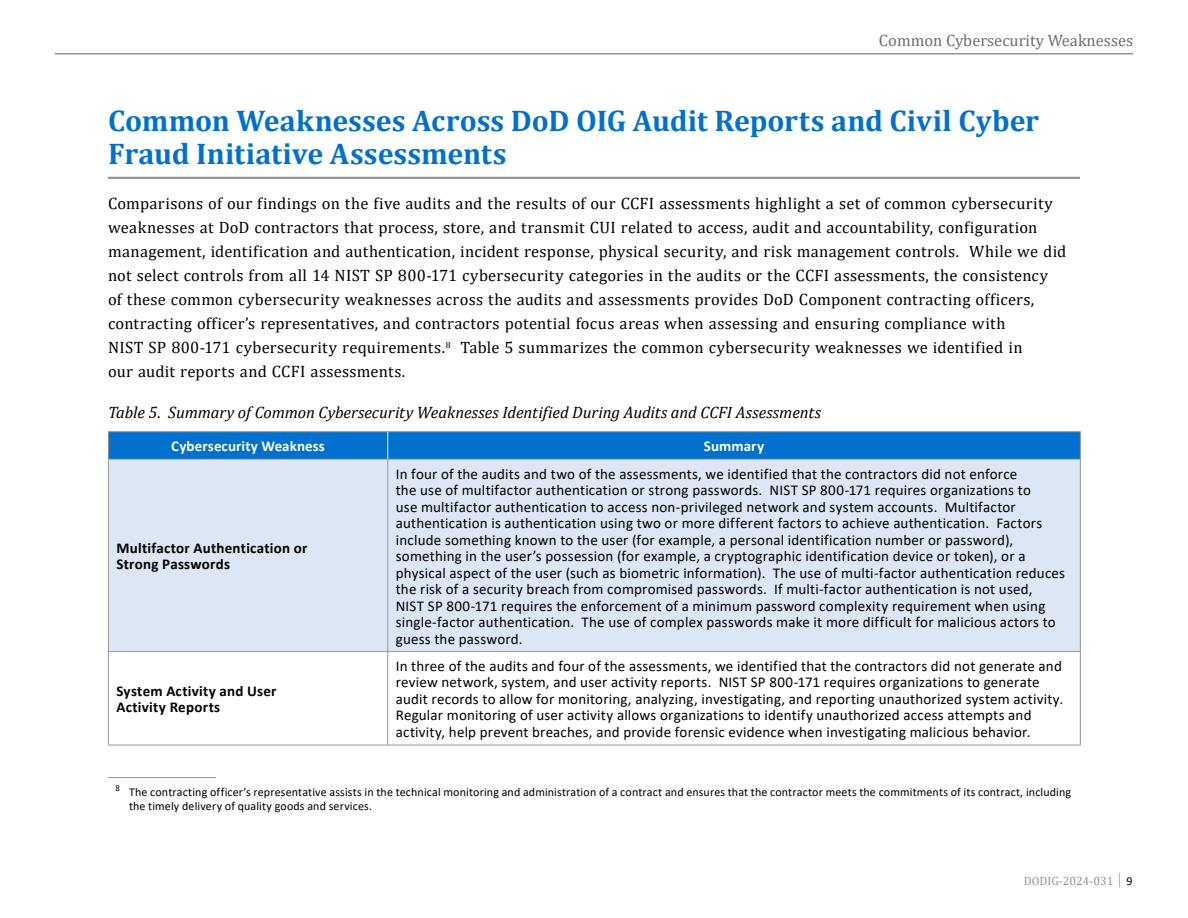
<style>
.page{position:relative;width:1188px;height:918px;background:#fff}
.page>*{position:absolute;margin:0;border:0;box-sizing:border-box;transform-origin:0 0}
.t1{font:700 30px/33px "Cambria";color:#0070ce}
.t2{font:16.5px/24px "Cambria";letter-spacing:.015em;color:#000}
.t3{font:italic 16.5px "Cambria";letter-spacing:-.005em;color:#000}
.t4{font:16.5px "Cambria";color:#6d6e71}
.t5{font:15px/16.5px "Calibri";letter-spacing:.015em;color:#000}
.t6{font:700 15px/16.5px "Calibri";letter-spacing:.015em;color:#000}
.t7{font:700 15px "Calibri";letter-spacing:.005em;color:#fff}
.t8{font:12px/14.4px "Calibri";letter-spacing:.01em;color:#000}
.t9{font:12px "Cambria";color:#939598}
.s1{font-family:"Calibri";color:#000}
</style>
<div class="page">
<hr style="left:55px;top:53px;width:1078px;height:1px;background:#939598">
<hr style="left:108px;top:177px;width:972px;height:2px;background:#939598">
<div style="left:109px;top:460px;width:971px;height:191px;background:#dde6f4"></div>
<svg style="left:109px;top:652px;width:971px;height:93px"></svg>
<hr style="left:108px;top:431px;width:280px;height:1px;background:#939598">
<hr style="left:388px;top:431px;width:693px;height:1px;background:#939598">
<hr style="left:108px;top:459px;width:280px;height:1px;background:#939598">
<hr style="left:388px;top:459px;width:693px;height:1px;background:#939598">
<hr style="left:1080px;top:460px;width:1px;height:192px;background:#939598">
<hr style="left:108px;top:652px;width:1px;height:93px;background:#939598">
<hr style="left:387px;top:652px;width:1px;height:93px;background:#939598">
<hr style="left:1080px;top:652px;width:1px;height:93px;background:#939598">
<hr style="left:387px;top:460px;width:1px;height:191px;background:#939598">
<svg style="left:108px;top:432px;width:973px;height:27px;background:#0370cc"></svg>
<hr style="left:108px;top:460px;width:1px;height:191px;background:#939598">
<hr style="left:108px;top:651px;width:280px;height:1px;background:#939598">
<hr style="left:388px;top:651px;width:692px;height:1px;background:#939598">
<hr style="left:108px;top:745px;width:280px;height:1px;background:#939598">
<hr style="left:388px;top:745px;width:693px;height:1px;background:#939598">
<hr style="left:108px;top:777px;width:108px;height:1px;background:#939598">
<p class="t4" style="left:879px;top:31px;width:256px">Common Cybersecurity Weaknesses</p>
<h1 class="t1" style="left:108px;top:104px;width:933px">Common Weaknesses Across DoD OIG Audit Reports and Civil Cyber<br>Fraud Initiative Assessments</h1>
<p class="t2" style="left:108px;top:191px;width:960px">Comparisons of our findings on the five audits and the results of our CCFI assessments highlight a set of common cybersecurity weaknesses at DoD contractors that process, store, and transmit CUI related to access, audit and accountability, configuration management, identification and authentication, incident response, physical security, and risk management controls. While we did not select controls from all 14 NIST SP 800-171 cybersecurity categories in the audits or the CCFI assessments, the consistency<br>of these common cybersecurity weaknesses across the audits and assessments provides DoD Component contracting officers, contracting officer’s representatives, and contractors potential focus areas when assessing and ensuring compliance with<br>NIST SP 800-171 cybersecurity requirements.<sup>8</sup> Table 5 summarizes the common cybersecurity weaknesses we identified in<br>our audit reports and CCFI assessments.</p>
<p class="t3" style="left:108px;top:401px;width:715px">Table 5. Summary of Common Cybersecurity Weaknesses Identified During Audits and CCFI Assessments</p>
<p class="t7" style="left:171px;top:435px;width:155px">Cybersecurity Weakness</p>
<p class="t7" style="left:704px;top:435px;width:62px">Summary</p>
<p class="t6" style="left:116px;top:539px;width:193px">Multifactor Authentication or<br>Strong Passwords</p>
<p class="t6" style="left:116px;top:682px;width:162px">System Activity and User<br>Activity Reports</p>
<p class="t5" style="left:396px;top:465px;width:671px">In four of the audits and two of the assessments, we identified that the contractors did not enforce<br>the use of multifactor authentication or strong passwords. NIST SP 800-171 requires organizations to<br>use multifactor authentication to access non-privileged network and system accounts. Multifactor authentication is authentication using two or more different factors to achieve authentication. Factors include something known to the user (for example, a personal identification number or password), something in the user’s possession (for example, a cryptographic identification device or token), or a physical aspect of the user (such as biometric information). The use of multi-factor authentication reduces the risk of a security breach from compromised passwords. If multi-factor authentication is not used,<br>NIST SP 800-171 requires the enforcement of a minimum password complexity requirement when using single‑factor authentication. The use of complex passwords make it more difficult for malicious actors to guess the password.</p>
<p class="t5" style="left:396px;top:657px;width:669px">In three of the audits and four of the assessments, we identified that the contractors did not generate and review network, system, and user activity reports. NIST SP 800-171 requires organizations to generate audit records to allow for monitoring, analyzing, investigating, and reporting unauthorized system activity.<br>Regular monitoring of user activity allows organizations to identify unauthorized access attempts and activity, help prevent breaches, and provide forensic evidence when investigating malicious behavior.</p>
<p class="t8" style="left:129px;top:784px;width:944px;text-indent:-13px"><sup>8</sup> The contracting officer’s representative assists in the technical monitoring and administration of a contract and ensures that the contractor meets the commitments of its contract, including the timely delivery of quality goods and services.</p>
<p class="t9" style="left:1024px;top:873px;width:110px">DODIG-2024-031 │ <span class="s1">9</span></p>
</div>
